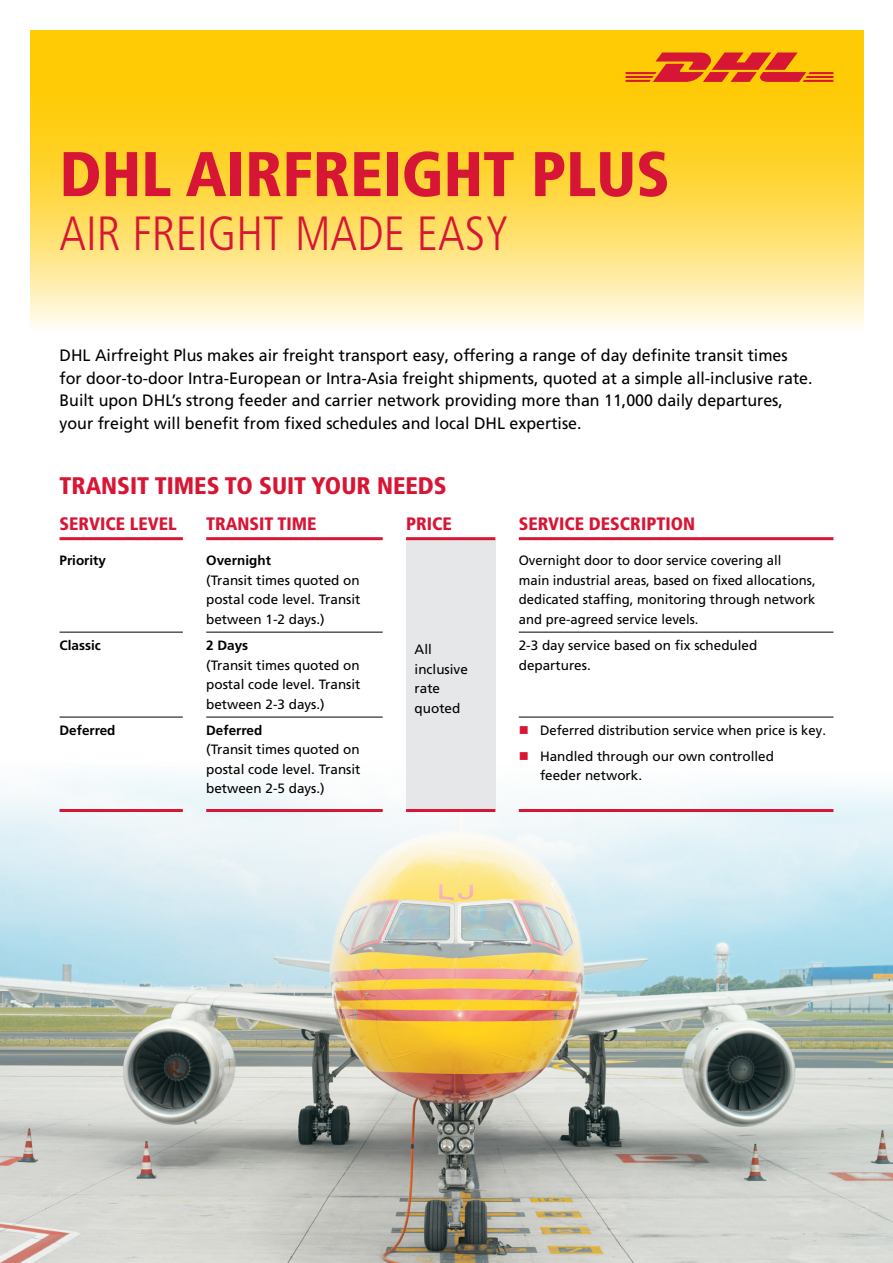
<style>
.page{position:relative;width:893px;height:1263px;background:#fff}
.page>*{position:absolute;margin:0;border:0;box-sizing:border-box;transform-origin:0 0}
.t1{font:900 condensed 63px "Frutiger LT Pro";color:#d71635}
.t2{font:300 condensed 48px "Frutiger LT Pro";color:#d71635}
.t3{font:900 condensed 24px "Frutiger LT Pro";color:#d71635}
.t4{font:900 condensed 18px "Frutiger LT Pro";color:#d71635}
.t5{font:16.5px/22.5px "Frutiger LT Pro";color:#000}
.t6{font:13.5px/19.5px "Frutiger LT Pro";color:#000}
.t7{font:700 13.5px "Frutiger LT Pro";color:#000}
.s1{color:#d71635}
</style>
<div class="page">
<img style="left:0;top:762px;width:893px;height:501px">
<svg style="left:30px;top:30px;width:833px;height:297px;background:#ffda4f"></svg>
<svg style="left:626px;top:52px;width:207px;height:30px;background:#e9681e"></svg>
<div style="left:406px;top:539px;width:89px;height:271px;background:#e6e7e8"></div>
<hr style="left:60px;top:537px;width:123px;height:3px;background:#d71635">
<hr style="left:206px;top:537px;width:177px;height:3px;background:#d71635">
<hr style="left:406px;top:537px;width:89px;height:3px;background:#d71635">
<hr style="left:519px;top:537px;width:314px;height:3px;background:#d71635">
<hr style="left:60px;top:809px;width:123px;height:3px;background:#d71635">
<hr style="left:206px;top:809px;width:177px;height:3px;background:#d71635">
<hr style="left:406px;top:809px;width:89px;height:3px;background:#d71635">
<hr style="left:519px;top:809px;width:314px;height:3px;background:#d71635">
<hr style="left:60px;top:632px;width:123px;height:1px;background:#000">
<hr style="left:206px;top:632px;width:177px;height:1px;background:#000">
<hr style="left:519px;top:632px;width:314px;height:1px;background:#000">
<hr style="left:60px;top:717px;width:123px;height:1px;background:#000">
<hr style="left:206px;top:717px;width:177px;height:1px;background:#000">
<hr style="left:519px;top:717px;width:314px;height:1px;background:#000">
<h1 class="t1" style="left:60px;top:136px;width:612px">DHL AIRFREIGHT PLUS</h1>
<h2 class="t2" style="left:60px;top:206px;width:451px">AIR FREIGHT MADE EASY</h2>
<p class="t5" style="left:60px;top:344px;width:755px">DHL Airfreight Plus makes air freight transport easy, offering a range of day definite transit times for door-to-door Intra-European or Intra-Asia freight shipments, quoted at a simple all-inclusive rate.<br>Built upon DHL’s strong feeder and carrier network providing more than 11,000 daily departures, your freight will benefit from fixed schedules and local DHL expertise.</p>
<h3 class="t3" style="left:60px;top:471px;width:389px">TRANSIT TIMES TO SUIT YOUR NEEDS</h3>
<h3 class="t4" style="left:60px;top:513px;width:119px">SERVICE LEVEL</h3>
<h3 class="t4" style="left:206px;top:513px;width:112px">TRANSIT TIME</h3>
<h3 class="t4" style="left:406px;top:513px;width:47px">PRICE</h3>
<h3 class="t4" style="left:519px;top:513px;width:178px">SERVICE DESCRIPTION</h3>
<p class="t7" style="left:60px;top:552px;width:48px">Priority</p>
<p class="t7" style="left:206px;top:552px;width:66px">Overnight</p>
<p class="t6" style="left:206px;top:570px;width:156px;text-align:justify">(Transit times quoted on postal code level. Transit between 1-2 days.)</p>
<p class="t6" style="left:415px;top:640px;width:55px">All inclusive rate quoted</p>
<p class="t6" style="left:519px;top:551px;width:298px">Overnight door to door service covering all<br>main industrial areas, based on fixed allocations, dedicated staffing, monitoring through network and pre-agreed service levels.</p>
<p class="t6" style="left:519px;top:636px;width:240px">2-3 day service based on fix scheduled departures.</p>
<p class="t7" style="left:60px;top:637px;width:43px">Classic</p>
<p class="t7" style="left:206px;top:637px;width:44px">2 Days</p>
<p class="t6" style="left:206px;top:655px;width:156px;text-align:justify">(Transit times quoted on postal code level. Transit between 2-3 days.)</p>
<p class="t7" style="left:60px;top:722px;width:58px">Deferred</p>
<p class="t7" style="left:206px;top:722px;width:58px">Deferred</p>
<p class="t6" style="left:206px;top:740px;width:156px;text-align:justify">(Transit times quoted on postal code level. Transit between 2-5 days.)</p>
<p class="t6" style="left:519px;top:721px;width:309px"><span class="s1">■</span> Deferred distribution service when price is key.</p>
<p class="t6" style="left:540px;top:746px;width:236px;text-indent:-21px"><span class="s1">■</span> Handled through our own controlled feeder network.</p>
</div>
